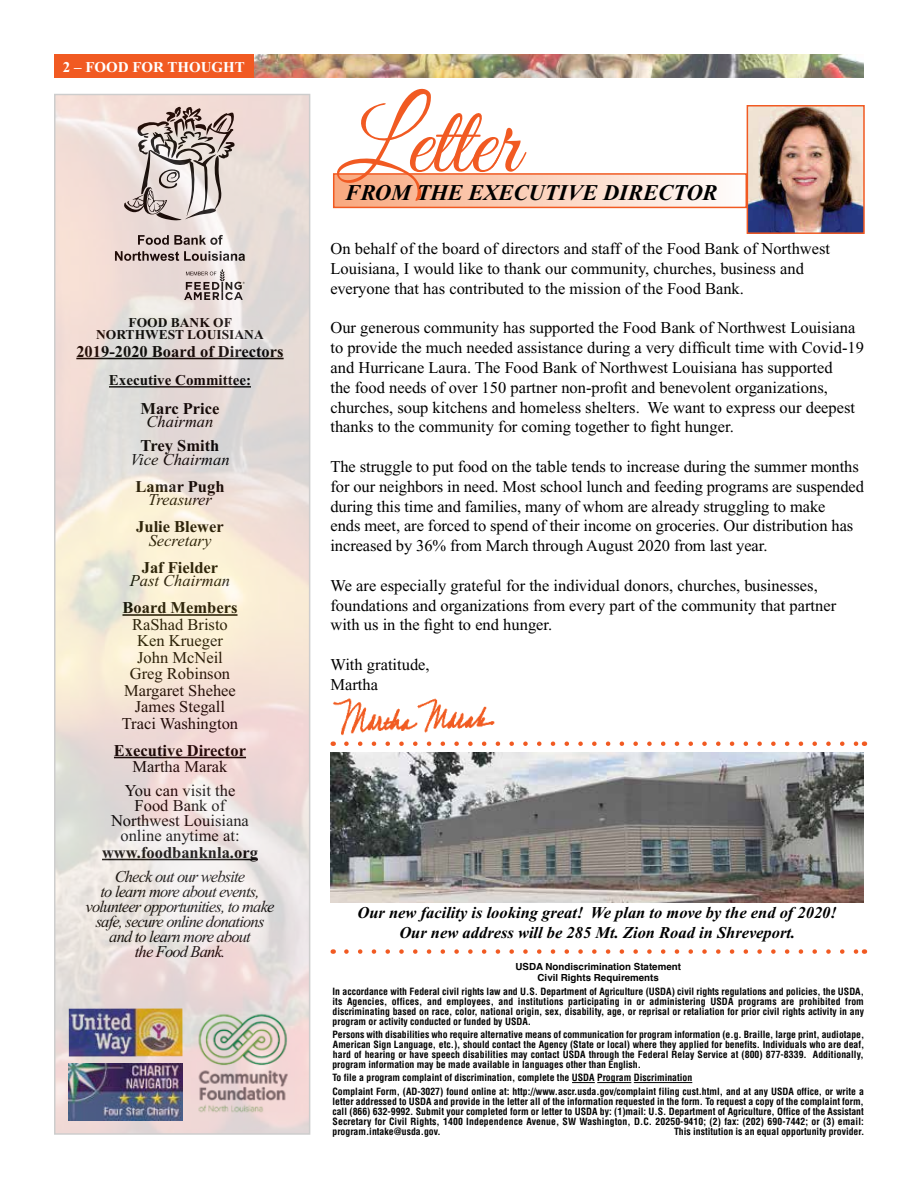
<style>
.page{position:relative;width:918px;height:1188px;background:#fff}
.page>*{position:absolute;margin:0;border:0;box-sizing:border-box;transform-origin:0 0}
.t1{font:97.5px "Great Vibes";color:#f15a22}
.t2{font:italic 700 22.5px "Times New Roman";color:#000}
.t3{font:16.5px/19.8px "Times New Roman";color:#000}
.t4{font:16.5px/16.5px "Times New Roman";color:#000;text-align:center}
.t5{font:italic 16.5px/15px "Times New Roman";letter-spacing:-.05em;color:#000;text-align:center}
.t6{font:700 16.5px "Times New Roman";color:#000}
.t7{font:italic 700 16.5px/19.8px "Times New Roman";color:#000;text-align:center}
.t8{font:italic 16.5px "Times New Roman";color:#000}
.t9{font:700 15px "Times New Roman";color:#000}
.t10{font:700 15px "Times New Roman";color:#fff}
.t11{font:700 13.5px/12px "Times New Roman";color:#000;text-align:center}
.t12{font:700 condensed 9.75px/10.1px "Helvetica";color:#000;text-align:justify}
.t13{font:700 9.75px/10.4px "Helvetica";color:#000;text-align:center}
</style>
<div class="page">
<svg style="left:572px;top:1082px;width:23px;height:1px"></svg>
<hr style="left:597px;top:1082px;width:34px;height:1px;background:#000">
<hr style="left:634px;top:1082px;width:58px;height:1px;background:#000">
<img style="left:254px;top:54px;width:610px;height:24px">
<div style="left:334px;top:174px;width:412px;height:33px;background:linear-gradient(to right,#f9a97f,#fefdfd)"></div>
<img style="left:333px;top:698px;width:162px;height:38px">
<img style="left:750px;top:108px;width:112px;height:123px">
<div style="left:747px;top:105px;width:118px;height:129px;border:2px solid #f15a22"></div>
<div style="left:54px;top:54px;width:200px;height:24px;background:#f15a22"></div>
<img style="left:57px;top:97px;width:250px;height:1035px">
<svg style="left:346px;top:949px;width:511px;height:5px"></svg>
<svg style="left:346px;top:741px;width:511px;height:5px"></svg>
<div style="left:333px;top:173px;width:414px;height:35px;border:2px solid #f15a22"></div>
<img style="left:330px;top:752px;width:533px;height:150px">
<h3 class="t10" style="left:63px;top:58px;width:184px">2 – FOOD FOR THOUGHT</h3>
<h3 class="t11" style="left:96px;top:316px;width:169px">FOOD BANK OF<br>NORTHWEST LOUISIANA</h3>
<h3 class="t6" style="left:76px;top:340px;width:209px">2019-2020 Board of Directors</h3>
<h3 class="t9" style="left:109px;top:370px;width:144px">Executive Committee:</h3>
<h3 class="t6" style="left:141px;top:397px;width:80px">Marc Price</h3>
<h3 class="t8" style="left:147px;top:410px;width:68px">Chairman</h3>
<h3 class="t6" style="left:141px;top:434px;width:80px">Trey Smith</h3>
<h3 class="t8" style="left:130px;top:448px;width:101px">Vice Chairman</h3>
<h3 class="t6" style="left:135px;top:475px;width:91px">Lamar Pugh</h3>
<h3 class="t8" style="left:148px;top:488px;width:65px">Treasurer</h3>
<h3 class="t6" style="left:136px;top:515px;width:89px">Julie Blewer</h3>
<h3 class="t8" style="left:149px;top:529px;width:64px">Secretary</h3>
<h3 class="t6" style="left:142px;top:556px;width:78px">Jaf Fielder</h3>
<h3 class="t8" style="left:130px;top:569px;width:102px">Past Chairman</h3>
<h3 class="t6" style="left:123px;top:596px;width:117px">Board Members</h3>
<h3 class="t4" style="left:122px;top:615px;width:118px">raShad Bristo<br>Ken Krueger<br>John McNeil<br>Greg robinson<br>Margaret Shehee<br>James Stegall<br>Traci Washington</h3>
<h3 class="t6" style="left:114px;top:739px;width:134px">Executive Director</h3>
<h3 class="t4" style="left:125px;top:754px;width:112px;line-height:24px">Martha Marak<br>You can visit the</h3>
<h3 class="t4" style="left:111px;top:798px;width:139px;line-height:15px">Food Bank of<br>Northwest Louisiana online anytime at:</h3>
<h3 class="t6" style="left:102px;top:841px;width:157px">www.foodbanknla.org</h3>
<h3 class="t5" style="left:86px;top:868px;width:190px">Check out our website<br>to learn more about events, volunteer opportunities, to make safe, secure online donations and to learn more about<br>the Food Bank.</h3>
<h1 class="t1" style="left:338px;top:89px;width:183px">Letter</h1>
<h2 class="t2" style="left:346px;top:180px;width:373px">FROM THE EXECUTIVE DIRECTOR</h2>
<h3 class="t3" style="left:330px;top:239px;width:501px">On behalf of the board of directors and staff of the Food Bank of Northwest<br>Louisiana, I would like to thank our community, churches, business and everyone that has contributed to the mission of the Food Bank.</h3>
<p class="t3" style="left:330px;top:318px;width:535px">Our generous community has supported the Food Bank of Northwest Louisiana to provide the much needed assistance during a very difficult time with Covid-19 and Hurricane Laura. The Food Bank of Northwest Louisiana has supported<br>the food needs of over 150 partner non-profit and benevolent organizations, churches, soup kitchens and homeless shelters. We want to express our deepest thanks to the community for coming together to fight hunger.</p>
<p class="t3" style="left:330px;top:457px;width:535px">The struggle to put food on the table tends to increase during the summer months for our neighbors in need. Most school lunch and feeding programs are suspended during this time and families, many of whom are already struggling to make<br>ends meet, are forced to spend of their income on groceries. Our distribution has increased by 36% from March through August 2020 from last year.</p>
<h3 class="t3" style="left:330px;top:575px;width:507px">We are especially grateful for the individual donors, churches, businesses, foundations and organizations from every part of the community that partner with us in the fight to end hunger.</h3>
<h3 class="t3" style="left:330px;top:655px;width:101px">With gratitude,<br>Martha</h3>
<h3 class="t7" style="left:357px;top:903px;width:481px">Our new facility is looking great! We plan to move by the end of 2020!<br>Our new address will be 285 Mt. Zion Road in Shreveport.</h3>
<p class="t13" style="left:516px;top:962px;width:167px">USDA Nondiscrimination Statement<br>Civil Rights Requirements</p>
<p class="t12" style="left:332px;top:986px;width:533px">In accordance with Federal civil rights law and U.S. Department of Agriculture (USDA) civil rights regulations and policies, the USDA, its Agencies, offices, and employees, and institutions participating in or administering USDA programs are prohibited from discriminating based on race, color, national origin, sex, disability, age, or reprisal or retaliation for prior civil rights activity in any program or activity conducted or funded by USDA.</p>
<p class="t12" style="left:332px;top:1030px;width:534px">Persons with disabilities who require alternative means of communication for program information (e.g. Braille, large print, audiotape, American Sign Language, etc.), should contact the Agency (State or local) where they applied for benefits. Individuals who are deaf, hard of hearing or have speech disabilities may contact USDA through the Federal Relay Service at (800) 877-8339. Additionally, program information may be made available in languages other than English.</p>
<p class="t12" style="left:332px;top:1071px;width:533px;line-height:13px">To file a program complaint of discrimination, complete the USDA Program Discrimination<br>Complaint Form, (AD-3027) found online at: http://www.ascr.usda.gov/complaint filing cust.html, and at any USDA office, or write a</p>
<p class="t12" style="left:332px;top:1096px;width:533px">letter addressed to USDA and provide in the letter all of the information requested in the form. To request a copy of the complaint form, call (866) 632-9992. Submit your completed form or letter to USDA by: (1)mail: U.S. Department of Agriculture, Office of the Assistant Secretary for Civil Rights, 1400 Independence Avenue, SW Washington, D.C. 20250-9410; (2) fax: (202) 690-7442; or (3) email: program.intake@usda.gov.</p>
<p class="t12" style="left:674px;top:1126px;width:192px">This institution is an equal opportunity provider.</p>
</div>
